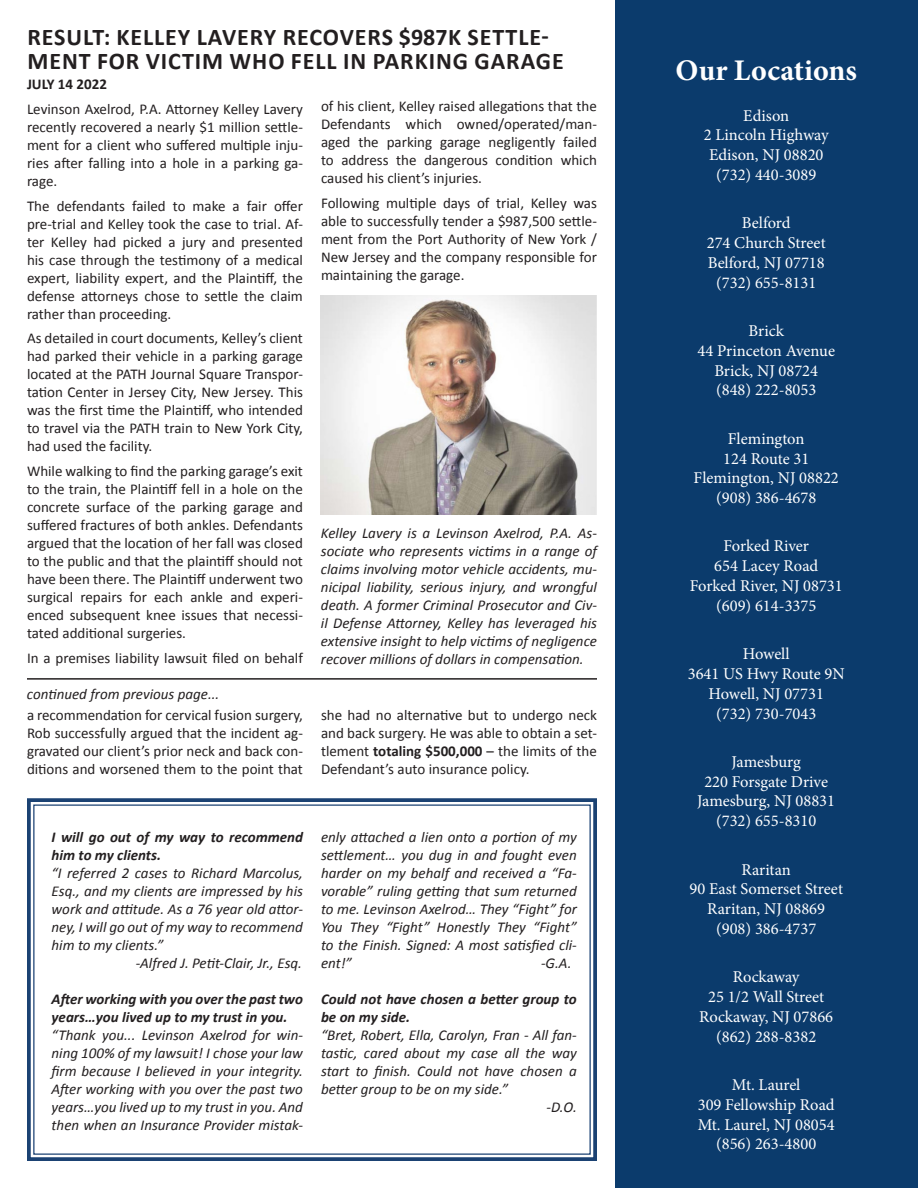
<style>
.page{position:relative;width:918px;height:1188px;background:#fff}
.page>*{position:absolute;margin:0;border:0;box-sizing:border-box;transform-origin:0 0}
.t1{font:700 30px "Minion Pro";letter-spacing:.005em;color:#fff}
.t2{font:700 24px/24px "Calibri";letter-spacing:.04em;color:#231f20}
.t3{font:16.5px "Minion Pro";color:#fff}
.t4{font:15px/18px "Calibri";color:#231f20;text-align:justify}
.t5{font:italic 15px/18px "Calibri";color:#231f20;text-align:justify}
.t6{font:italic 700 15px/18px "Calibri";color:#231f20}
.t7{font:700 15px "Calibri";color:#231f20}
.s1{font-weight:700}
</style>
<div class="page">
<div style="left:615px;top:0;width:303px;height:1188px;background:#0b3b6c"></div>
<svg style="left:27px;top:798px;width:570px;height:363px"></svg>
<img style="left:321px;top:295px;width:276px;height:220px">
<hr style="left:27px;top:678px;width:570px;height:2px;background:#231f20">
<p class="t2" style="left:27px;top:25px;width:538px">RESULT: KELLEY LAVERY RECOVERS $987K SETTLE-<br>MENT FOR VICTIM WHO FELL IN PARKING GARAGE</p>
<p class="t7" style="left:27px;top:74px;width:81px">JULY 14 2022</p>
<p class="t4" style="left:27px;top:99px;width:277px">Levinson Axelrod, P.A. Attorney Kelley Lavery recently recovered a nearly $1 million settle&shy;ment for a client who suffered multiple inju&shy;ries after falling into a hole in a parking ga&shy;rage.</p>
<p class="t4" style="left:27px;top:196px;width:278px">The defendants failed to make a fair offer pre-trial and Kelley took the case to trial. Af&shy;ter Kelley had picked a jury and presented his case through the testimony of a medical expert, liability expert, and the Plaintiff, the defense attorneys chose to settle the claim rather than proceeding.</p>
<p class="t4" style="left:27px;top:329px;width:278px">As detailed in court documents, Kelley’s client had parked their vehicle in a parking garage located at the PATH Journal Square Transpor&shy;tation Center in Jersey City, New Jersey. This was the first time the Plaintiff, who intended to travel via the PATH train to New York City, had used the facility.</p>
<p class="t4" style="left:27px;top:461px;width:278px">While walking to find the parking garage’s exit to the train, the Plaintiff fell in a hole on the concrete surface of the parking garage and suffered fractures of both ankles. Defendants argued that the location of her fall was closed to the public and that the plaintiff should not have been there. The Plaintiff underwent two surgical repairs for each ankle and experi&shy;enced subsequent knee issues that necessi&shy;tated additional surgeries.</p>
<p class="t4" style="left:27px;top:648px;width:277px">In a premises liability lawsuit filed on behalf</p>
<p class="t4" style="left:321px;top:97px;width:277px">of his client, Kelley raised allegations that the Defendants which owned/operated/man&shy;aged the parking garage negligently failed to address the dangerous condition which caused his client’s injuries.</p>
<p class="t4" style="left:321px;top:193px;width:278px">Following multiple days of trial, Kelley was able to successfully tender a $987,500 settle&shy;ment from the Port Authority of New York / New Jersey and the company responsible for maintaining the garage.</p>
<p class="t5" style="left:321px;top:523px;width:278px">Kelley Lavery is a Levinson Axelrod, P.A. As&shy;sociate who represents victims in a range of claims involving motor vehicle accidents, mu&shy;nicipal liability, serious injury, and wrongful death. A former Criminal Prosecutor and Civ&shy;il Defense Attorney, Kelley has leveraged his extensive insight to help victims of negligence recover millions of dollars in compensation.</p>
<p class="t5" style="left:27px;top:685px;width:194px">continued from previous page...</p>
<p class="t4" style="left:27px;top:705px;width:277px">a recommendation for cervical fusion surgery, Rob successfully argued that the incident ag&shy;gravated our client’s prior neck and back con&shy;ditions and worsened them to the point that</p>
<p class="t4" style="left:321px;top:705px;width:277px">she had no alternative but to undergo neck and back surgery. He was able to obtain a set&shy;tlement <span class="s1">totaling $500,000</span> – the limits of the Defendant’s auto insurance policy.</p>
<p class="t6" style="left:52px;top:828px;width:253px">I will go out of my way to recommend him to my clients.</p>
<p class="t5" style="left:52px;top:863px;width:253px">“I referred 2 cases to Richard Marcolus, Esq., and my clients are impressed by his work and attitude. As a 76 year old attor&shy;ney, I will go out of my way to recommend him to my clients.”</p>
<p class="t5" style="left:136px;top:953px;width:168px">-Alfred J. Petit-Clair, Jr., Esq.</p>
<p class="t6" style="left:52px;top:990px;width:253px">After working with you over the past two years…you lived up to my trust in you.</p>
<p class="t5" style="left:52px;top:1025px;width:253px">“Thank you... Levinson Axelrod for win&shy;ning 100% of my lawsuit! I chose your law firm because I believed in your integrity.<br>After working with you over the past two years…you lived up to my trust in you. And then when an Insurance Provider mistak-</p>
<p class="t5" style="left:321px;top:827px;width:257px">enly attached a lien onto a portion of my settlement… you dug in and fought even harder on my behalf and received a “Fa&shy;vorable” ruling getting that sum returned to me. Levinson Axelrod… They “Fight” for You They “Fight” Honestly They “Fight” to the Finish. Signed: A most satisfied cli&shy;ent!”</p>
<p class="t5" style="left:541px;top:953px;width:32px">-G.A.</p>
<p class="t6" style="left:321px;top:990px;width:257px">Could not have chosen a better group to be on my side.</p>
<p class="t5" style="left:321px;top:1025px;width:257px">“Bret, Robert, Ella, Carolyn, Fran - All fan&shy;tastic, cared about my case all the way start to finish. Could not have chosen a better group to be on my side.”</p>
<p class="t5" style="left:546px;top:1097px;width:32px">-D.O.</p>
<p class="t1" style="left:676px;top:49px;width:183px">Our Locations</p>
<p class="t3" style="left:743px;top:104px;width:47px">Edison</p>
<p class="t3" style="left:704px;top:124px;width:127px">2 Lincoln Highway</p>
<p class="t3" style="left:709px;top:144px;width:116px">Edison, NJ 08820</p>
<p class="t3" style="left:716px;top:164px;width:102px">(732) 440-3089</p>
<p class="t3" style="left:742px;top:212px;width:50px">Belford</p>
<p class="t3" style="left:707px;top:232px;width:120px">274 Church Street</p>
<p class="t3" style="left:708px;top:252px;width:119px">Belford, NJ 07718</p>
<p class="t3" style="left:716px;top:271px;width:102px">(732) 655-8131</p>
<p class="t3" style="left:749px;top:320px;width:37px">Brick</p>
<p class="t3" style="left:697px;top:340px;width:139px">44 Princeton Avenue</p>
<p class="t3" style="left:714px;top:359px;width:105px">Brick, NJ 08724</p>
<p class="t3" style="left:716px;top:379px;width:102px">(848) 222-8053</p>
<p class="t3" style="left:728px;top:427px;width:78px">Flemington</p>
<p class="t3" style="left:723px;top:447px;width:88px">124 Route 31</p>
<p class="t3" style="left:694px;top:467px;width:147px">Flemington, NJ 08822</p>
<p class="t3" style="left:716px;top:487px;width:102px">(908) 386-4678</p>
<p class="t3" style="left:723px;top:535px;width:87px">Forked River</p>
<p class="t3" style="left:714px;top:555px;width:106px">654 Lacey Road</p>
<p class="t3" style="left:690px;top:575px;width:155px">Forked River, NJ 08731</p>
<p class="t3" style="left:716px;top:595px;width:102px">(609) 614-3375</p>
<p class="t3" style="left:743px;top:643px;width:48px">Howell</p>
<p class="t3" style="left:688px;top:663px;width:159px">3641 US Hwy Route 9N</p>
<p class="t3" style="left:709px;top:682px;width:117px">Howell, NJ 07731</p>
<p class="t3" style="left:716px;top:702px;width:102px">(732) 730-7043</p>
<p class="t3" style="left:732px;top:751px;width:71px">Jamesburg</p>
<p class="t3" style="left:704px;top:770px;width:125px">220 Forsgate Drive</p>
<p class="t3" style="left:697px;top:790px;width:139px">Jamesburg, NJ 08831</p>
<p class="t3" style="left:716px;top:810px;width:102px">(732) 655-8310</p>
<p class="t3" style="left:742px;top:858px;width:51px">Raritan</p>
<p class="t3" style="left:689px;top:878px;width:155px">90 East Somerset Street</p>
<p class="t3" style="left:707px;top:898px;width:119px">Raritan, NJ 08869</p>
<p class="t3" style="left:716px;top:918px;width:102px">(908) 386-4737</p>
<p class="t3" style="left:733px;top:966px;width:68px">Rockaway</p>
<p class="t3" style="left:708px;top:986px;width:118px">25 1/2 Wall Street</p>
<p class="t3" style="left:699px;top:1006px;width:136px">Rockaway, NJ 07866</p>
<p class="t3" style="left:716px;top:1025px;width:102px">(862) 288-8382</p>
<p class="t3" style="left:732px;top:1074px;width:70px">Mt. Laurel</p>
<p class="t3" style="left:698px;top:1093px;width:138px">309 Fellowship Road</p>
<p class="t3" style="left:698px;top:1113px;width:138px">Mt. Laurel, NJ 08054</p>
<p class="t3" style="left:716px;top:1133px;width:102px">(856) 263-4800</p>
</div>
